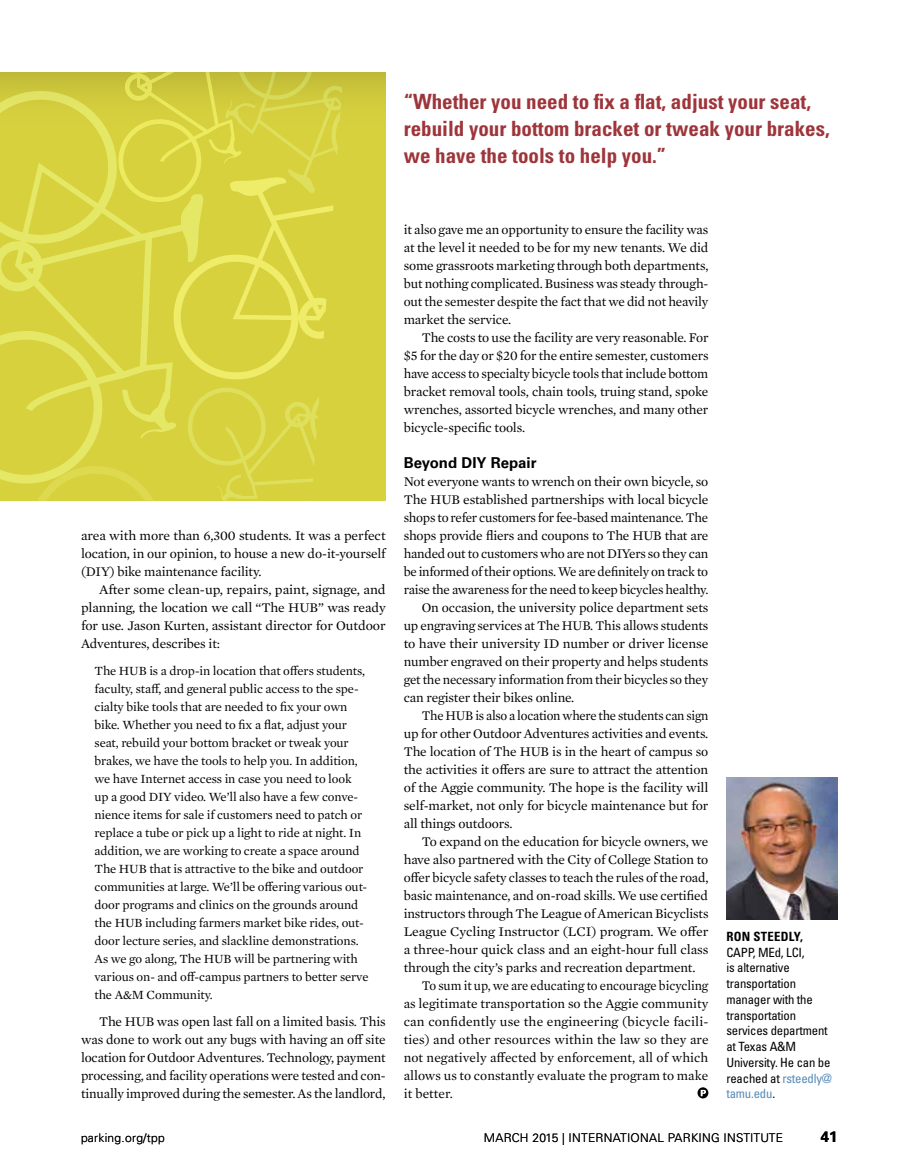
<style>
.page{position:relative;width:905px;height:1175px;background:#fff}
.page>*{position:absolute;margin:0;border:0;box-sizing:border-box;transform-origin:0 0}
.t1{font:700 condensed 21px/27px "Univers LT Std";color:#9e353b}
.t2{font:700 15px "Univers LT Std";color:#000}
.t3{font:13.5px/18px "Mercury Text G1";letter-spacing:-.01em;color:#000;text-align:justify}
.t4{font:13.5px/18px "Mercury Text G1";letter-spacing:-.01em;color:#000;text-align:justify;scale:1.04 1}
.t5{font:13.5px "Mercury Text G1";letter-spacing:-.01em;color:#000;scale:.95 1}
.t6{font:13.5px "Mercury Text G1";letter-spacing:.01em;color:#000}
.t7{font:12.75px/18px "Mercury Text G1";letter-spacing:-.01em;color:#000}
.t8{font:condensed 12.75px/15.8px "Univers LT Std";letter-spacing:-.015em;color:#000}
.t9{font:700 condensed 12.75px "Univers LT Std";letter-spacing:.02em;color:#000}
.t10{font:300 12px "Univers LT Std";letter-spacing:.02em;color:#000}
.s1{color:#568ab8}
</style>
<div class="page">
<svg style="left:697px;top:1087px;width:11px;height:11px"></svg>
<svg style="left:700px;top:1089px;width:6px;height:7px"></svg>
<img style="left:726px;top:777px;width:111px;height:142px">
<div style="left:0;top:72px;width:386px;height:428px;background:#d8d13e"></div>
<svg style="left:0;top:72px;width:343px;height:428px"></svg>
<h1 class="t1" style="left:404px;top:88px;width:427px">“Whether you need to fix a flat, adjust your seat, rebuild your bottom bracket or tweak your brakes, we have the tools to help you.”</h1>
<p class="t3" style="left:81px;top:526px;width:306px">area with more than 6,300 students. It was a perfect location, in our opinion, to house a new do-it-yourself (DIY) bike maintenance facility.</p>
<p class="t4" style="left:81px;top:580px;width:294px;text-indent:18px">After some clean-up, repairs, paint, signage, and planning, the location we call “The HUB” was ready for use. Jason Kurten, assistant director for Outdoor Adventures, describes it:</p>
<p class="t7" style="left:94px;top:661px;width:275px">The HUB is a drop-in location that offers students, faculty, staff, and general public access to the spe&shy;cialty bike tools that are needed to fix your own bike. Whether you need to fix a flat, adjust your seat, rebuild your bottom bracket or tweak your brakes, we have the tools to help you. In addition, we have Internet access in case you need to look up a good DIY video. We’ll also have a few conve&shy;nience items for sale if customers need to patch or replace a tube or pick up a light to ride at night. In addition, we are working to create a space around The HUB that is attractive to the bike and outdoor communities at large. We’ll be offering various out&shy;door programs and clinics on the grounds around the HUB including farmers market bike rides, out&shy;door lecture series, and slackline demonstrations.<br>As we go along, The HUB will be partnering with various on- and off-campus partners to better serve the A&amp;M Community.</p>
<p class="t3" style="left:81px;top:1012px;width:306px;text-indent:18px">The HUB was open last fall on a limited basis. This was done to work out any bugs with having an off site location for Outdoor Adventures. Technology, payment processing, and facility operations were tested and con&shy;tinually improved during the semester. As the landlord,</p>
<p class="t3" style="left:404px;top:220px;width:306px">it also gave me an opportunity to ensure the facility was at the level it needed to be for my new tenants. We did some grassroots marketing through both departments, but nothing complicated. Business was steady through&shy;out the semester despite the fact that we did not heavily market the service.</p>
<p class="t3" style="left:404px;top:328px;width:306px;text-indent:18px">The costs to use the facility are very reasonable. For $5 for the day or $20 for the entire semester, customers have access to specialty bicycle tools that include bottom bracket removal tools, chain tools, truing stand, spoke wrenches, assorted bicycle wrenches, and many other bicycle-specific tools.</p>
<p class="t2" style="left:404px;top:454px;width:134px">Beyond DIY Repair</p>
<p class="t3" style="left:404px;top:472px;width:306px">Not everyone wants to wrench on their own bicycle, so</p>
<p class="t3" style="left:404px;top:490px;width:306px">The HUB established partnerships with local bicycle</p>
<p class="t3" style="left:404px;top:508px;width:306px">shops to refer customers for fee-based maintenance. The</p>
<p class="t3" style="left:404px;top:526px;width:306px">shops provide fliers and coupons to The HUB that are</p>
<p class="t3" style="left:404px;top:544px;width:306px">handed out to customers who are not DIYers so they can</p>
<p class="t3" style="left:404px;top:562px;width:306px">be informed of their options. We are definitely on track to</p>
<p class="t3" style="left:404px;top:580px;width:306px">raise the awareness for the need to keep bicycles healthy.</p>
<p class="t3" style="left:422px;top:598px;width:288px">On occasion, the university police department sets</p>
<p class="t3" style="left:404px;top:616px;width:306px">up engraving services at The HUB. This allows students</p>
<p class="t3" style="left:404px;top:634px;width:306px">to have their university ID number or driver license</p>
<p class="t3" style="left:404px;top:652px;width:306px">number engraved on their property and helps students</p>
<p class="t3" style="left:404px;top:670px;width:306px">get the necessary information from their bicycles so they</p>
<p class="t3" style="left:404px;top:688px;width:172px">can register their bikes online.</p>
<p class="t5" style="left:422px;top:706px;width:303px">The HUB is also a location where the students can sign</p>
<p class="t3" style="left:404px;top:724px;width:306px">up for other Outdoor Adventures activities and events.</p>
<p class="t3" style="left:404px;top:742px;width:306px">The location of The HUB is in the heart of campus so</p>
<p class="t3" style="left:404px;top:760px;width:306px">the activities it offers are sure to attract the attention</p>
<p class="t3" style="left:404px;top:778px;width:306px">of the Aggie community. The hope is the facility will</p>
<p class="t3" style="left:404px;top:796px;width:306px">self-market, not only for bicycle maintenance but for</p>
<p class="t3" style="left:404px;top:814px;width:110px">all things outdoors.</p>
<p class="t3" style="left:421px;top:832px;width:288px">To expand on the education for bicycle owners, we</p>
<p class="t3" style="left:404px;top:850px;width:306px">have also partnered with the City of College Station to</p>
<p class="t3" style="left:404px;top:868px;width:306px">offer bicycle safety classes to teach the rules of the road,</p>
<p class="t3" style="left:404px;top:886px;width:306px">basic maintenance, and on-road skills. We use certified</p>
<p class="t3" style="left:404px;top:904px;width:306px">instructors through The League of American Bicyclists</p>
<p class="t3" style="left:404px;top:922px;width:306px">League Cycling Instructor (LCI) program. We offer</p>
<p class="t3" style="left:404px;top:940px;width:306px">a three-hour quick class and an eight-hour full class</p>
<p class="t3" style="left:404px;top:958px;width:293px">through the city’s parks and recreation department.</p>
<p class="t5" style="left:422px;top:976px;width:303px">To sum it up, we are educating to encourage bicycling</p>
<p class="t3" style="left:404px;top:994px;width:306px">as legitimate transportation so the Aggie community</p>
<p class="t6" style="left:404px;top:1012px;width:306px">can confidently use the engineering (bicycle facili-</p>
<p class="t3" style="left:404px;top:1030px;width:306px">ties) and other resources within the law so they are</p>
<p class="t3" style="left:404px;top:1048px;width:306px">not negatively affected by enforcement, all of which</p>
<p class="t3" style="left:404px;top:1066px;width:306px">allows us to constantly evaluate the program to make</p>
<p class="t3" style="left:404px;top:1084px;width:51px">it better.</p>
<p class="t9" style="left:726px;top:928px;width:78px">RON STEEDLY,</p>
<p class="t8" style="left:726px;top:944px;width:107px">CAPP, MEd, LCI,<br>is alternative transportation manager with the transportation services department at Texas A&amp;M<br>University. He can be reached at <span class="s1">rsteedly@ tamu.edu</span>.</p>
<p class="t10" style="left:81px;top:1130px;width:85px">parking.org/tpp</p>
<p class="t10" style="left:484px;top:1130px;width:301px">MARCH 2015 | INTERNATIONAL PARKING INSTITUTE</p>
<p class="t2" style="left:820px;top:1127px;width:18px">41</p>
</div>
